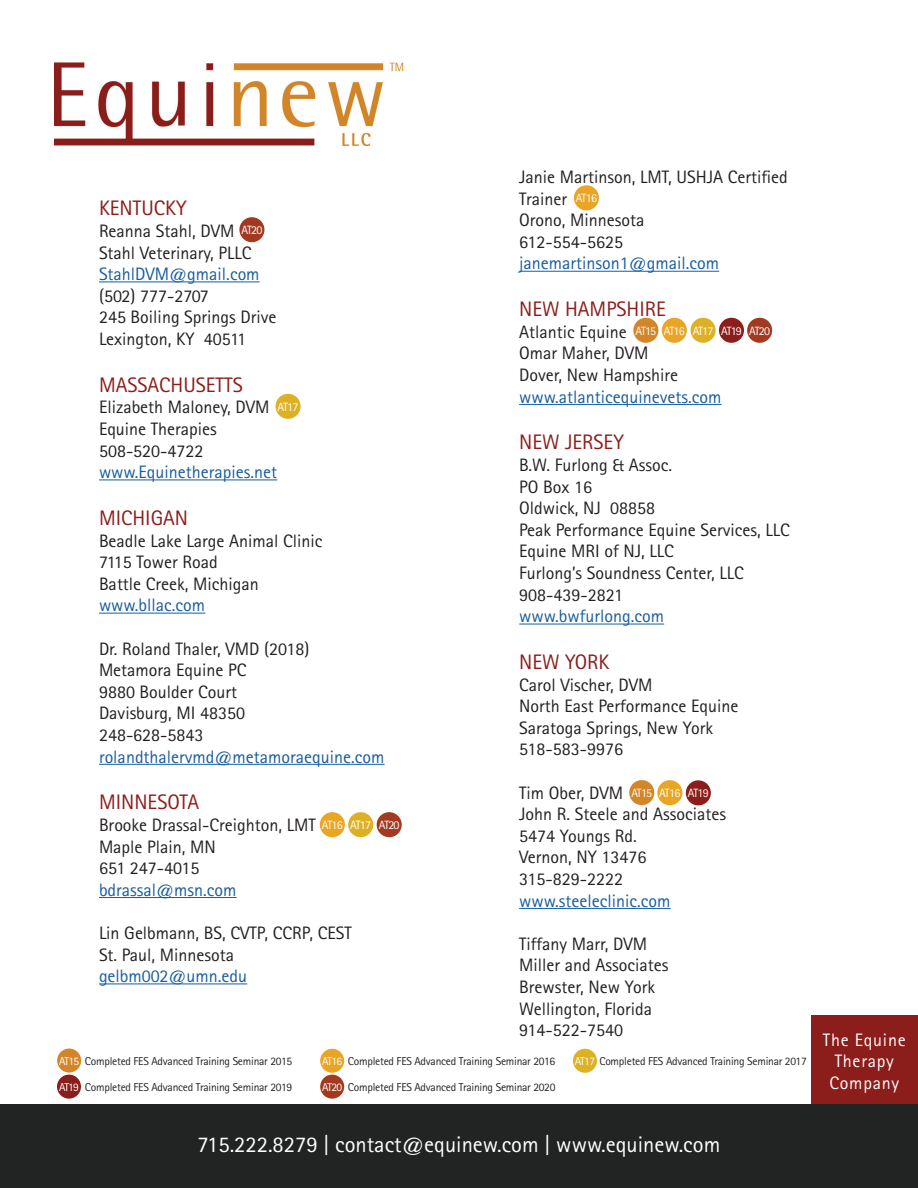
<style>
.page{position:relative;width:918px;height:1188px;background:#fff}
.page>*{position:absolute;margin:0;border:0;box-sizing:border-box;transform-origin:0 0}
.t1{font:22.5px "Rotis Sans Serif";color:#fff}
.t2{font:21px "Rotis Sans Serif";color:#8b1d1a}
.t3{font:18px/21.6px "Rotis Sans Serif";color:#231f20}
.t4{font:18px "Rotis Sans Serif";color:#175d9e}
.t5{font:18px/21.6px "Rotis Sans Serif";letter-spacing:.04em;color:#fff;text-align:center}
.t6{font:12px "Rotis Sans Serif";letter-spacing:-.07em;color:#fff}
.t7{font:11.55px "Rotis Sans Serif";letter-spacing:-.02em;color:#222323}
.t8{font:11.55px "Rotis Sans Serif";letter-spacing:-.07em;color:#fff}
.s1{color:#fff}
</style>
<div class="page">
<div style="left:812px;top:1015px;width:106px;height:108px;background:#8b1d1a"></div>
<div style="left:0;top:1104px;width:918px;height:84px;background:#222323"></div>
<img style="left:54px;top:62px;width:350px;height:83px">
<hr style="left:99px;top:281px;width:161px;height:1px;background:#175d9e">
<hr style="left:99px;top:479px;width:178px;height:1px;background:#175d9e">
<hr style="left:99px;top:613px;width:106px;height:1px;background:#175d9e">
<hr style="left:99px;top:764px;width:286px;height:1px;background:#175d9e">
<hr style="left:99px;top:897px;width:138px;height:1px;background:#175d9e">
<hr style="left:99px;top:983px;width:148px;height:1px;background:#175d9e">
<hr style="left:519px;top:271px;width:200px;height:1px;background:#175d9e">
<hr style="left:519px;top:404px;width:203px;height:1px;background:#175d9e">
<hr style="left:519px;top:624px;width:145px;height:1px;background:#175d9e">
<hr style="left:519px;top:908px;width:152px;height:1px;background:#175d9e">
<div style="left:348px;top:812px;width:25px;height:25px;background:#deb125;border-radius:50%"></div>
<div style="left:276px;top:394px;width:25px;height:25px;background:#deb125;border-radius:50%"></div>
<div style="left:691px;top:318px;width:25px;height:25px;background:#deb125;border-radius:50%"></div>
<div style="left:686px;top:780px;width:25px;height:25px;background:#8b1d1a;border-radius:50%"></div>
<div style="left:719px;top:318px;width:25px;height:25px;background:#8b1d1a;border-radius:50%"></div>
<div style="left:747px;top:318px;width:25px;height:25px;background:#a23a22;border-radius:50%"></div>
<div style="left:320px;top:812px;width:25px;height:25px;background:#e9a523;border-radius:50%"></div>
<div style="left:657px;top:780px;width:25px;height:25px;background:#e9a523;border-radius:50%"></div>
<div style="left:662px;top:318px;width:25px;height:25px;background:#e9a523;border-radius:50%"></div>
<div style="left:629px;top:780px;width:25px;height:25px;background:#d38629;border-radius:50%"></div>
<div style="left:633px;top:318px;width:25px;height:25px;background:#d38629;border-radius:50%"></div>
<div style="left:574px;top:185px;width:25px;height:25px;background:#e9a523;border-radius:50%"></div>
<div style="left:57px;top:1075px;width:24px;height:24px;background:#8b1d1a;border-radius:50%"></div>
<div style="left:320px;top:1049px;width:24px;height:24px;background:#e9a523;border-radius:50%"></div>
<div style="left:573px;top:1049px;width:24px;height:24px;background:#deb125;border-radius:50%"></div>
<div style="left:320px;top:1075px;width:24px;height:24px;background:#a23a22;border-radius:50%"></div>
<div style="left:57px;top:1049px;width:24px;height:24px;background:#d38629;border-radius:50%"></div>
<div style="left:377px;top:812px;width:25px;height:25px;background:#a23a22;border-radius:50%"></div>
<div style="left:239px;top:217px;width:25px;height:25px;background:#a23a22;border-radius:50%"></div>
<p class="t2" style="left:99px;top:196px;width:89px">KENTUCKY</p>
<p class="t3" style="left:99px;top:220px;width:154px">Reanna Stahl, DVM<br>Stahl Veterinary, PLLC</p>
<p class="t4" style="left:99px;top:263px;width:162px">StahlDVM@gmail.com</p>
<p class="t3" style="left:99px;top:285px;width:179px">(502) 777-2707<br>245 Boiling Springs Drive<br>Lexington, KY 40511</p>
<p class="t2" style="left:99px;top:372px;width:145px">MASSACHUSETTS</p>
<p class="t3" style="left:99px;top:396px;width:172px">Elizabeth Maloney, DVM<br>Equine Therapies<br>508-520-4722</p>
<p class="t4" style="left:99px;top:461px;width:180px">www.Equinetherapies.net</p>
<p class="t2" style="left:99px;top:505px;width:91px">MICHIGAN</p>
<p class="t3" style="left:99px;top:530px;width:225px">Beadle Lake Large Animal Clinic<br>7115 Tower Road<br>Battle Creek, Michigan</p>
<p class="t4" style="left:99px;top:595px;width:108px">www.bllac.com</p>
<p class="t3" style="left:99px;top:638px;width:212px">Dr. Roland Thaler, VMD (2018)<br>Metamora Equine PC<br>9880 Boulder Court<br>Davisburg, MI 48350<br>248-628-5843</p>
<p class="t4" style="left:99px;top:746px;width:287px">rolandthalervmd@metamoraequine.com</p>
<p class="t2" style="left:99px;top:790px;width:102px">MINNESOTA</p>
<p class="t3" style="left:99px;top:814px;width:218px">Brooke Drassal-Creighton, LMT<br>Maple Plain, MN<br>651 247-4015</p>
<p class="t4" style="left:99px;top:879px;width:139px">bdrassal@msn.com</p>
<p class="t3" style="left:99px;top:922px;width:254px">Lin Gelbmann, BS, CVTP, CCRP, CEST<br>St. Paul, Minnesota</p>
<p class="t4" style="left:99px;top:965px;width:150px">gelbm002@umn.edu</p>
<p class="t6" style="left:242px;top:223px;width:22px">AT20</p>
<p class="t6" style="left:278px;top:399px;width:22px">AT17</p>
<p class="t6" style="left:322px;top:818px;width:23px">AT16</p>
<p class="t6" style="left:350px;top:818px;width:22px">AT17</p>
<p class="t6" style="left:379px;top:818px;width:22px">AT20</p>
<p class="t3" style="left:519px;top:166px;width:270px">Janie Martinson, LMT, USHJA Certified<br>Trainer<br>Orono, Minnesota<br>612-554-5625</p>
<p class="t4" style="left:519px;top:253px;width:201px">janemartinson1@gmail.com</p>
<p class="t2" style="left:519px;top:297px;width:148px">NEW HAMPSHIRE</p>
<p class="t3" style="left:519px;top:321px;width:160px">Atlantic Equine<br>Omar Maher, DVM<br>Dover, New Hampshire</p>
<p class="t4" style="left:519px;top:386px;width:204px">www.atlanticequinevets.com</p>
<p class="t2" style="left:519px;top:430px;width:106px">NEW JERSEY</p>
<p class="t3" style="left:519px;top:454px;width:272px">B.W. Furlong &amp; Assoc.<br>PO Box 16<br>Oldwick, NJ 08858<br>Peak Performance Equine Services, LLC<br>Equine MRI of NJ, LLC<br>Furlong’s Soundness Center, LLC<br>908-439-2821</p>
<p class="t4" style="left:519px;top:606px;width:146px">www.bwfurlong.com</p>
<p class="t2" style="left:519px;top:650px;width:92px">NEW YORK</p>
<p class="t3" style="left:519px;top:674px;width:221px">Carol Vischer, DVM<br>North East Performance Equine<br>Saratoga Springs, New York<br>518-583-9976</p>
<p class="t3" style="left:519px;top:782px;width:208px">Tim Ober, DVM<br>John R. Steele and Associates<br>5474 Youngs Rd.<br>Vernon, NY 13476<br>315-829-2222</p>
<p class="t4" style="left:519px;top:890px;width:153px">www.steeleclinic.com</p>
<p class="t3" style="left:519px;top:933px;width:151px">Tiffany Marr, DVM<br>Miller and Associates<br>Brewster, New York<br>Wellington, Florida<br>914-522-7540</p>
<p class="t6" style="left:576px;top:191px;width:23px">AT16</p>
<p class="t6" style="left:635px;top:323px;width:22px">AT15</p>
<p class="t6" style="left:664px;top:323px;width:23px">AT16</p>
<p class="t6" style="left:693px;top:323px;width:22px">AT17</p>
<p class="t6" style="left:721px;top:323px;width:50px">AT19 AT20</p>
<p class="t6" style="left:631px;top:786px;width:22px">AT15</p>
<p class="t6" style="left:659px;top:786px;width:23px">AT16</p>
<p class="t6" style="left:688px;top:786px;width:22px">AT19</p>
<p class="t8" style="left:59px;top:1054px;width:21px">AT15</p>
<p class="t7" style="left:85px;top:1054px;width:209px">Completed FES Advanced Training Seminar 2015</p>
<p class="t7" style="left:348px;top:1054px;width:209px">Completed FES Advanced Training Seminar 2016</p>
<p class="t7" style="left:575px;top:1054px;width:234px"><span class="s1">AT17</span> Completed FES Advanced Training Seminar 2017</p>
<p class="t7" style="left:85px;top:1080px;width:209px">Completed FES Advanced Training Seminar 2019</p>
<p class="t7" style="left:348px;top:1080px;width:209px">Completed FES Advanced Training Seminar 2020</p>
<p class="t8" style="left:322px;top:1054px;width:22px">AT16</p>
<p class="t8" style="left:322px;top:1080px;width:21px">AT20</p>
<p class="t8" style="left:59px;top:1080px;width:21px">AT19</p>
<p class="t1" style="left:198px;top:1131px;width:524px">715.222.8279 | contact@equinew.com | www.equinew.com</p>
<p class="t5" style="left:823px;top:1029px;width:84px">The Equine<br>Therapy<br>Company</p>
</div>
